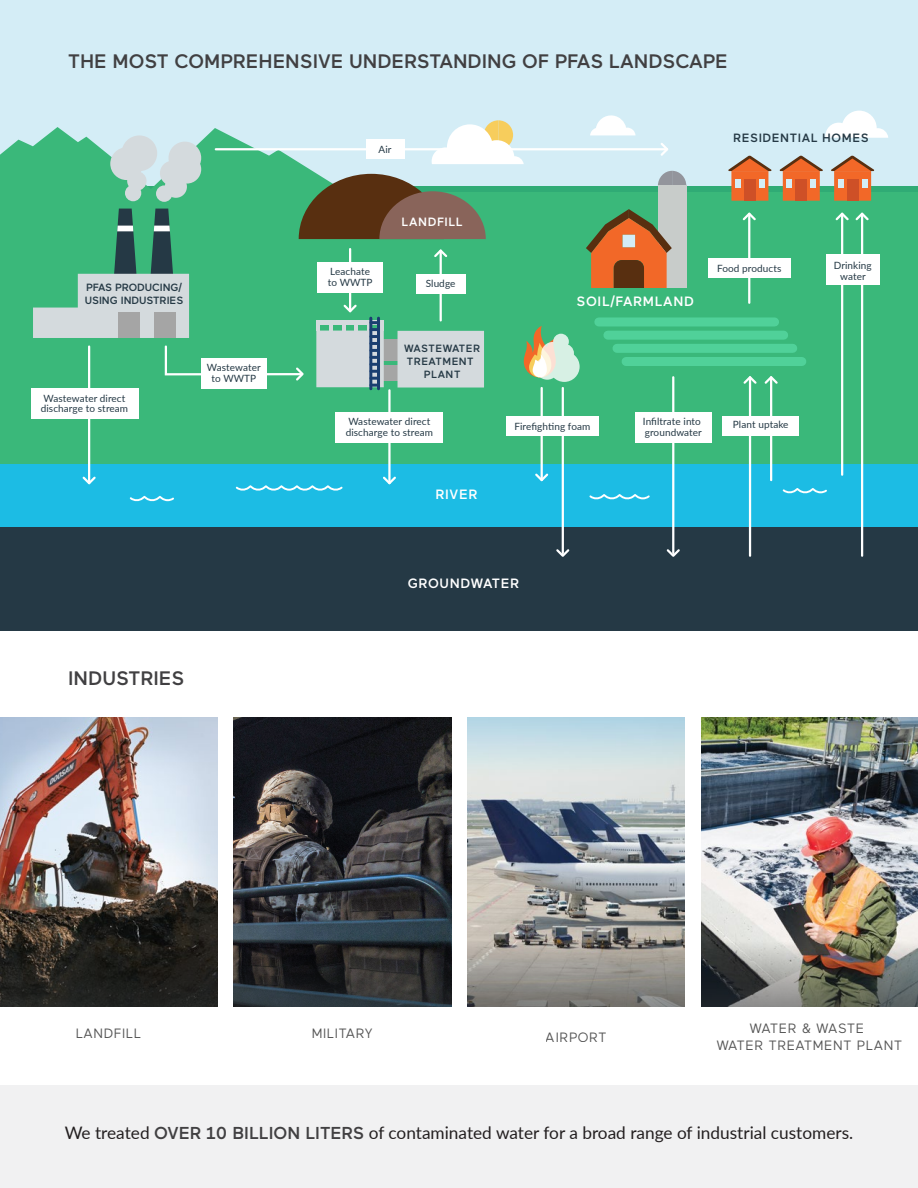
<style>
.page{position:relative;width:918px;height:1188px;background:#fff}
.page>*{position:absolute;margin:0;border:0;box-sizing:border-box;transform-origin:0 0}
.t1{font:500 19.5px "Maax Trial";color:#414042}
.t2{font:17.25px "Lato";color:#231f20}
.t3{font:13.5px/16.5px "Maax Trial";letter-spacing:.05em;color:#414141;text-align:center}
.t4{font:500 13.5px "Maax Trial";letter-spacing:.05em;color:#fff}
.t5{font:500 12px "Maax Trial";letter-spacing:.05em;color:#253945}
.t6{font:500 12px "Maax Trial";letter-spacing:.05em;color:#fff}
.t7{font:500 10.5px/13px "Maax Trial";color:#253945}
.t8{font:500 10.5px/13px "Maax Trial";letter-spacing:.05em;color:#253945;text-align:center}
.t9{font:10.05px/10.8px "Lato";letter-spacing:.01em;color:#253945}
.s1{font-family:"Core Sans D57 Cn";font-weight:700}
.s2{font-family:"Maax Trial";font-weight:500;color:#414042}
</style>
<div class="page">
<img style="left:701px;top:718px;width:217px;height:222px">
<img style="left:701px;top:940px;width:217px;height:67px">
<img style="left:468px;top:718px;width:217px;height:222px">
<svg style="left:468px;top:940px;width:217px;height:67px;background:#8f8c86"></svg>
<img style="left:0;top:717px;width:217px;height:223px">
<svg style="left:0;top:940px;width:217px;height:67px;background:#22211d"></svg>
<svg style="left:234px;top:717px;width:217px;height:223px;background:#313337"></svg>
<svg style="left:234px;top:940px;width:217px;height:67px;background:#26292b"></svg>
<div style="left:0;top:0;width:918px;height:191px;background:#d4edf6"></div>
<div style="left:0;top:186px;width:917px;height:278px;background:#3ab87a"></div>
<div style="left:0;top:464px;width:917px;height:69px;background:#1cbce4"></div>
<div style="left:0;top:527px;width:917px;height:104px;background:#253945"></div>
<svg style="left:825px;top:111px;width:63px;height:27px"></svg>
<svg style="left:590px;top:115px;width:46px;height:20px"></svg>
<div style="left:658px;top:186px;width:14px;height:32px;background:#c8ccca"></div>
<div style="left:672px;top:218px;width:14px;height:70px;background:#c8ccca"></div>
<div style="left:672px;top:186px;width:14px;height:32px;background:#c8ccca"></div>
<svg style="left:658px;top:171px;width:28px;height:15px"></svg>
<svg style="left:586px;top:209px;width:86px;height:79px"></svg>
<svg style="left:589px;top:494px;width:61px;height:6px"></svg>
<svg style="left:783px;top:488px;width:44px;height:6px"></svg>
<svg style="left:236px;top:485px;width:107px;height:6px"></svg>
<svg style="left:728px;top:156px;width:44px;height:45px"></svg>
<svg style="left:831px;top:156px;width:43px;height:45px"></svg>
<svg style="left:779px;top:156px;width:44px;height:45px"></svg>
<svg style="left:130px;top:496px;width:44px;height:6px"></svg>
<hr style="left:369px;top:318px;width:3px;height:71px;background:#1a3f70">
<hr style="left:377px;top:318px;width:3px;height:71px;background:#1a3f70">
<div style="left:599px;top:317px;width:176px;height:9px;background:#50d199"></div>
<div style="left:608px;top:331px;width:176px;height:9px;background:#50d199"></div>
<div style="left:617px;top:344px;width:176px;height:9px;background:#50d199"></div>
<div style="left:626px;top:357px;width:176px;height:9px;background:#50d199"></div>
<hr style="left:748px;top:214px;width:2px;height:89px;background:#fff">
<svg style="left:742px;top:212px;width:14px;height:10px"></svg>
<div style="left:708px;top:258px;width:83px;height:19px;background:#fff"></div>
<hr style="left:672px;top:377px;width:2px;height:176px;background:#fff">
<svg style="left:666px;top:547px;width:14px;height:10px"></svg>
<div style="left:635px;top:412px;width:77px;height:31px;background:#fff"></div>
<hr style="left:388px;top:390px;width:3px;height:93px;background:#fff">
<svg style="left:383px;top:475px;width:13px;height:10px"></svg>
<div style="left:336px;top:412px;width:107px;height:31px;background:#fff"></div>
<hr style="left:88px;top:347px;width:2px;height:136px;background:#fff">
<svg style="left:82px;top:475px;width:14px;height:10px"></svg>
<div style="left:31px;top:389px;width:107px;height:30px;background:#fff"></div>
<div style="left:201px;top:358px;width:65px;height:31px;background:#fff"></div>
<hr style="left:770px;top:377px;width:2px;height:103px;background:#fff">
<hr style="left:749px;top:377px;width:2px;height:179px;background:#fff">
<svg style="left:743px;top:376px;width:35px;height:10px"></svg>
<div style="left:722px;top:416px;width:77px;height:19px;background:#fff"></div>
<hr style="left:841px;top:214px;width:2px;height:261px;background:#fff">
<hr style="left:861px;top:214px;width:2px;height:342px;background:#fff">
<svg style="left:835px;top:212px;width:34px;height:10px"></svg>
<div style="left:826px;top:254px;width:54px;height:31px;background:#fff"></div>
<hr style="left:541px;top:388px;width:2px;height:92px;background:#fff">
<svg style="left:535px;top:471px;width:14px;height:11px"></svg>
<hr style="left:562px;top:388px;width:2px;height:165px;background:#fff">
<svg style="left:556px;top:547px;width:14px;height:10px"></svg>
<div style="left:506px;top:416px;width:93px;height:19px;background:#fff"></div>
<hr style="left:216px;top:148px;width:451px;height:2px;background:#fff">
<svg style="left:659px;top:143px;width:9px;height:13px"></svg>
<svg style="left:0;top:120px;width:556px;height:268px"></svg>
<div style="left:553px;top:334px;width:16px;height:15px;background:#d7f0e4;border-radius:50%"></div>
<svg style="left:555px;top:344px;width:19px;height:19px"></svg>
<svg style="left:541px;top:342px;width:23px;height:23px"></svg>
<div style="left:549px;top:351px;width:31px;height:31px;background:#d7f0e4;border-radius:50%"></div>
<svg style="left:536px;top:357px;width:23px;height:23px"></svg>
<div style="left:0;top:1086px;width:918px;height:102px;background:#f1f1f2"></div>
<h1 class="t1" style="left:68px;top:51px;width:661px">THE MOST COMPREHENSIVE UNDERSTANDING OF PFAS LANDSCAPE</h1>
<p class="t7" style="left:85px;top:281px;width:100px">PFAS PRODUCING<span class="s1">/<br></span>USING INDUSTRIES</p>
<p class="t9" style="left:41px;top:392px;width:89px">Wastewater direct discharge to stream</p>
<p class="t9" style="left:207px;top:362px;width:55px;text-align:center">Wastewater to WWTP</p>
<h1 class="t1" style="left:68px;top:668px;width:118px">INDUSTRIES</h1>
<p class="t9" style="left:379px;top:144px;width:14px">Air</p>
<p class="t9" style="left:328px;top:266px;width:46px">Leachate to WWTP</p>
<p class="t6" style="left:402px;top:215px;width:63px">LANDFILL</p>
<p class="t9" style="left:426px;top:278px;width:31px">Sludge</p>
<p class="t8" style="left:404px;top:341px;width:78px">WASTEWATER<br>TREATMENT<br>PLANT</p>
<p class="t9" style="left:346px;top:416px;width:89px">Wastewater direct discharge to stream</p>
<h3 class="t4" style="left:435px;top:487px;width:44px">RIVER</h3>
<p class="t5" style="left:733px;top:132px;width:137px">RESIDENTIAL HOMES</p>
<h3 class="t4" style="left:576px;top:294px;width:119px">SOIL<span class="s1">/</span>FARMLAND</h3>
<p class="t9" style="left:717px;top:262px;width:66px">Food products</p>
<p class="t9" style="left:514px;top:420px;width:78px">Firefighting foam</p>
<p class="t9" style="left:643px;top:416px;width:61px">Infiltrate into groundwater</p>
<p class="t9" style="left:733px;top:419px;width:57px">Plant uptake</p>
<p class="t9" style="left:834px;top:260px;width:39px;text-align:center">Drinking water</p>
<h3 class="t4" style="left:408px;top:576px;width:113px">GROUNDWATER</h3>
<h3 class="t3" style="left:75px;top:1025px;width:67px">LANDFILL</h3>
<h3 class="t3" style="left:717px;top:1020px;width:187px">WATER &amp; WASTE<br>WATER TREATMENT PLANT</h3>
<h3 class="t3" style="left:312px;top:1025px;width:63px">MILITARY</h3>
<h3 class="t3" style="left:546px;top:1029px;width:62px">AIRPORT</h3>
<h2 class="t2" style="left:65px;top:1120px;width:790px">We treated <span class="s2">OVER 10 BILLION LITERS</span> of contaminated water for a broad range of industrial customers.</h2>
</div>
